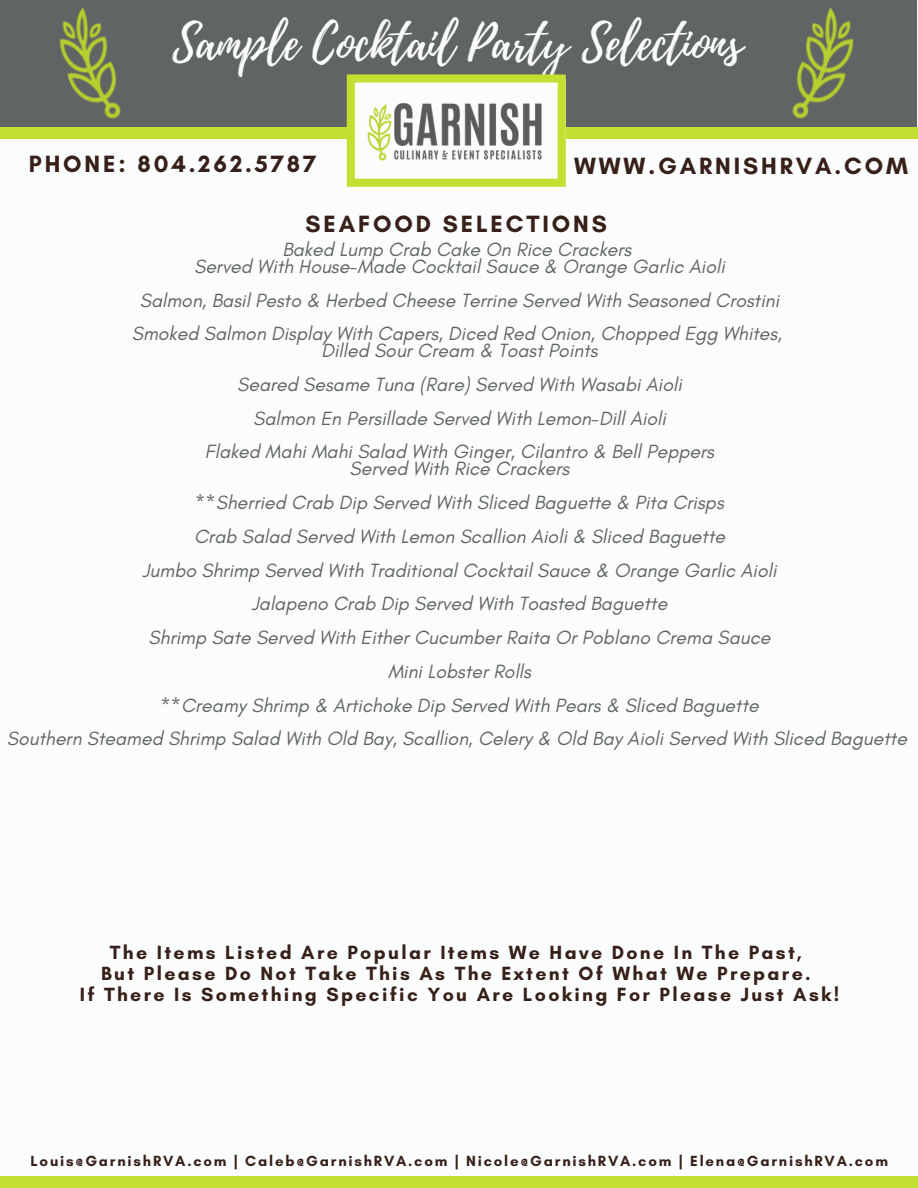
<style>
.page{position:relative;width:918px;height:1188px;background:#fbfdfc}
.page>*{position:absolute;margin:0;border:0;box-sizing:border-box;transform-origin:0 0}
.t1{font:48px "Playlist Script";color:#fbfdfc}
.t2{font:700 24px "Glacial Indifference";letter-spacing:.12em;color:#372019}
.t3{font:italic 19.5px "Glacial Indifference";color:#616464}
.t4{font:700 19.5px "Glacial Indifference";letter-spacing:.12em;color:#372019}
.t5{font:700 15px "Glacial Indifference";letter-spacing:.12em;color:#372019}
</style>
<div class="page">
<div style="left:0;top:0;width:917px;height:133px;background:#616464"></div>
<div style="left:0;top:127px;width:918px;height:12px;background:#c3df32"></div>
<svg style="left:347px;top:74px;width:219px;height:113px"></svg>
<div style="left:0;top:1177px;width:918px;height:11px;background:#c3df32"></div>
<img style="left:59px;top:7px;width:62px;height:112px">
<img style="left:792px;top:7px;width:62px;height:112px">
<p class="t1" style="left:173px;top:9px;width:571px">Sample Cocktail Party Selections</p>
<p class="t2" style="left:29px;top:150px;width:289px">PHONE: 804.262.5787</p>
<p class="t2" style="left:574px;top:151px;width:336px">WWW.GARNISHRVA.COM</p>
<p class="t2" style="left:306px;top:209px;width:303px">SEAFOOD SELECTIONS</p>
<p class="t3" style="left:282px;top:237px;width:351px">Baked Lump Crab Cake On Rice Crackers</p>
<p class="t3" style="left:194px;top:254px;width:532px">Served With House-Made Cocktail Sauce &amp; Orange Garlic Aioli</p>
<p class="t3" style="left:140px;top:288px;width:641px">Salmon, Basil Pesto &amp; Herbed Cheese Terrine Served With Seasoned Crostini</p>
<p class="t3" style="left:132px;top:322px;width:652px">Smoked Salmon Display With Capers, Diced Red Onion, Chopped Egg Whites,</p>
<p class="t3" style="left:321px;top:339px;width:278px">Dilled Sour Cream &amp; Toast Points</p>
<p class="t3" style="left:237px;top:372px;width:446px">Seared Sesame Tuna (Rare) Served With Wasabi Aioli</p>
<p class="t3" style="left:253px;top:406px;width:414px">Salmon En Persillade Served With Lemon-Dill Aioli</p>
<p class="t3" style="left:205px;top:440px;width:511px">Flaked Mahi Mahi Salad With Ginger, Cilantro &amp; Bell Peppers</p>
<p class="t3" style="left:350px;top:457px;width:221px">Served With Rice Crackers</p>
<p class="t3" style="left:195px;top:491px;width:530px">**Sherried Crab Dip Served With Sliced Baguette &amp; Pita Crisps</p>
<p class="t3" style="left:194px;top:524px;width:532px">Crab Salad Served With Lemon Scallion Aioli &amp; Sliced Baguette</p>
<p class="t3" style="left:143px;top:558px;width:636px">Jumbo Shrimp Served With Traditional Cocktail Sauce &amp; Orange Garlic Aioli</p>
<p class="t3" style="left:252px;top:592px;width:417px">Jalapeno Crab Dip Served With Toasted Baguette</p>
<p class="t3" style="left:149px;top:626px;width:623px">Shrimp Sate Served With Either Cucumber Raita Or Poblano Crema Sauce</p>
<p class="t3" style="left:388px;top:659px;width:145px">Mini Lobster Rolls</p>
<p class="t3" style="left:160px;top:693px;width:600px">**Creamy Shrimp &amp; Artichoke Dip Served With Pears &amp; Sliced Baguette</p>
<p class="t3" style="left:7px;top:727px;width:902px">Southern Steamed Shrimp Salad With Old Bay, Scallion, Celery &amp; Old Bay Aioli Served With Sliced Baguette</p>
<p class="t4" style="left:110px;top:940px;width:694px">The Items Listed Are Popular Items We Have Done In The Past,</p>
<p class="t4" style="left:101px;top:961px;width:711px">But Please Do Not Take This As The Extent Of What We Prepare.</p>
<p class="t4" style="left:80px;top:983px;width:761px">If There Is Something Specific You Are Looking For Please Just Ask!</p>
<p class="t5" style="left:30px;top:1152px;width:859px">Louis@GarnishRVA.com | Caleb@GarnishRVA.com | Nicole@GarnishRVA.com | Elena@GarnishRVA.com</p>
</div>
